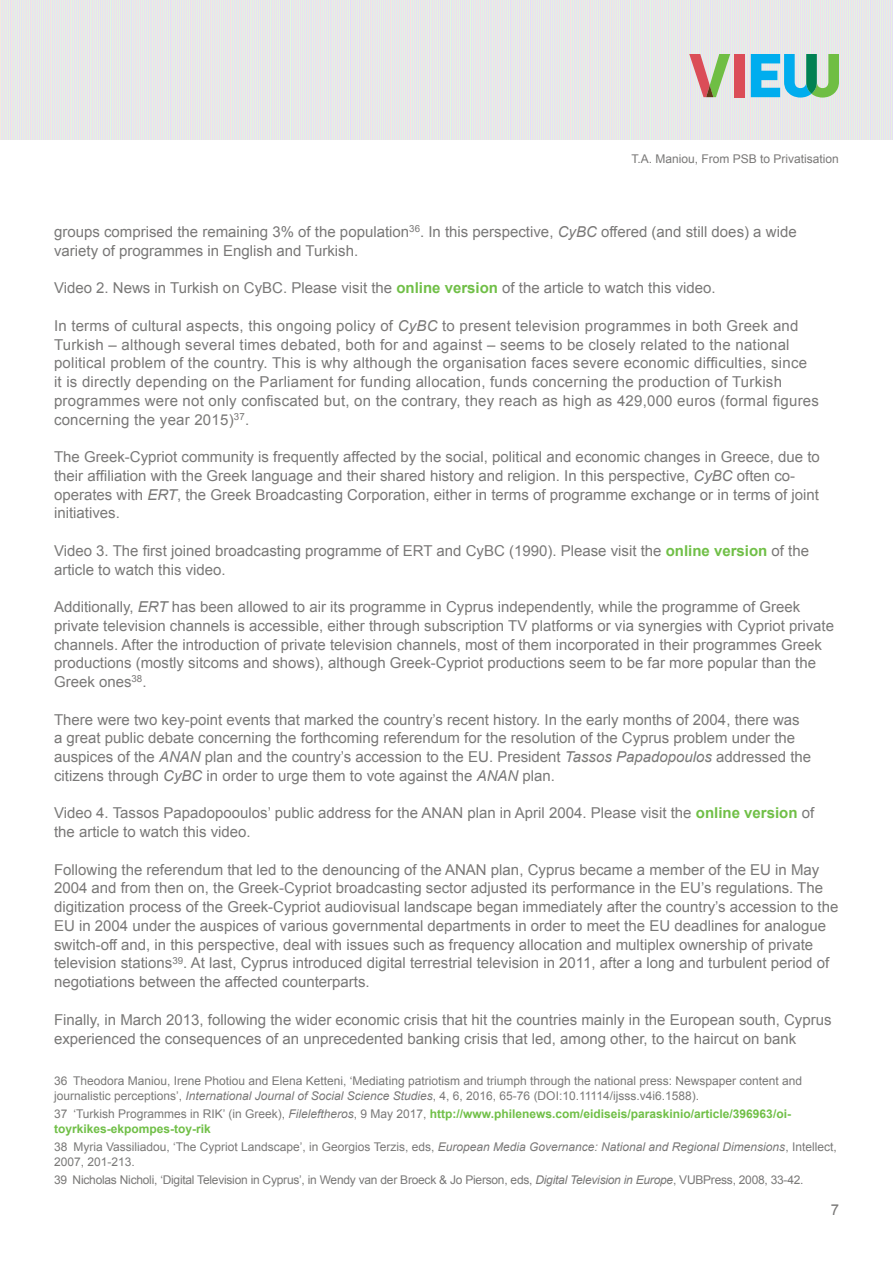
<style>
.page{position:relative;width:893px;height:1263px;background:#fff}
.page>*{position:absolute;margin:0;border:0;box-sizing:border-box;transform-origin:0 0}
.t1{font:15px/18.8px "Arial";color:#797877}
.t2{font:12px/14.2px "Arial";color:#797877}
.t3{font:700 12px/14.2px "Arial";color:#70bf47}
.t4{font:12px "Arial";letter-spacing:-.02em;color:#797877}
.s1{font-style:italic}
.s2{font-weight:700;color:#70bf47}
.s3{font-weight:400;color:#797877}
.s4{font-weight:400;font-style:italic;color:#797877}
</style>
<div class="page">
<img style="left:0;top:0;width:893px;height:140px">
<div style="left:734px;top:54px;width:10px;height:43px;background:#db4d58"></div>
<svg style="left:751px;top:54px;width:88px;height:44px;background:#64c0c4"></svg>
<svg style="left:689px;top:54px;width:41px;height:43px;background:#c5b69c"></svg>
<p class="t2" style="left:632px;top:152px;width:209px">T.A. Maniou, From PSB to Privatisation</p>
<p class="t1" style="left:54px;top:223px;width:744px">groups comprised the remaining 3% of the population<sup>36</sup>. In this perspective, <span class="s1">CyBC</span> offered (and still does) a wide variety of programmes in English and Turkish.</p>
<p class="t1" style="left:54px;top:279px;width:663px">Video 2. News in Turkish on CyBC. Please visit the <span class="s2">online version</span> of the article to watch this video.</p>
<p class="t1" style="left:54px;top:316px;width:766px">In terms of cultural aspects, this ongoing policy of <span class="s1">CyBC</span> to present television programmes in both Greek and Turkish – although several times debated, both for and against – seems to be closely related to the national political problem of the country. This is why although the organisation faces severe economic difficulties, since<br>it is directly depending on the Parliament for funding allocation, funds concerning the production of Turkish programmes were not only confiscated but, on the contrary, they reach as high as 429,000 euros (formal figures concerning the year 2015)<sup>37</sup>.</p>
<p class="t1" style="left:54px;top:448px;width:767px">The Greek-Cypriot community is frequently affected by the social, political and economic changes in Greece, due to their affiliation with the Greek language and their shared history and religion. In this perspective, <span class="s1">CyBC</span> often co&shy;operates with <span class="s1">ERT</span>, the Greek Broadcasting Corporation, either in terms of programme exchange or in terms of joint initiatives.</p>
<p class="t1" style="left:54px;top:541px;width:757px">Video 3. The first joined broadcasting programme of ERT and CyBC (1990). Please visit the <span class="s2">online version</span> of the article to watch this video.</p>
<p class="t1" style="left:54px;top:598px;width:782px">Additionally, <span class="s1">ERT</span> has been allowed to air its programme in Cyprus independently, while the programme of Greek private television channels is accessible, either through subscription TV platforms or via synergies with Cypriot private channels. After the introduction of private television channels, most of them incorporated in their programmes Greek productions (mostly sitcoms and shows), although Greek-Cypriot productions seem to be far more popular than the Greek ones<sup>38</sup>.</p>
<p class="t1" style="left:54px;top:710px;width:759px">There were two key-point events that marked the country’s recent history. In the early months of 2004, there was a great public debate concerning the forthcoming referendum for the resolution of the Cyprus problem under the auspices of the <span class="s1">ANAN</span> plan and the country’s accession to the EU. President <span class="s1">Tassos Papadopoulos</span> addressed the citizens through <span class="s1">CyBC</span> in order to urge them to vote against the <span class="s1">ANAN</span> plan.</p>
<p class="t1" style="left:54px;top:804px;width:762px">Video 4. Tassos Papadopooulos’ public address for the ANAN plan in April 2004. Please visit the <span class="s2">online version</span> of the article to watch this video.</p>
<p class="t1" style="left:54px;top:860px;width:786px">Following the referendum that led to the denouncing of the ANAN plan, Cyprus became a member of the EU in May 2004 and from then on, the Greek-Cypriot broadcasting sector adjusted its performance in the EU’s regulations. The digitization process of the Greek-Cypriot audiovisual landscape began immediately after the country’s accession to the EU in 2004 under the auspices of various governmental departments in order to meet the EU deadlines for analogue switch-off and, in this perspective, deal with issues such as frequency allocation and multiplex ownership of private television stations<sup>39</sup>. At last, Cyprus introduced digital terrestrial television in 2011, after a long and turbulent period of negotiations between the affected counterparts.</p>
<p class="t1" style="left:54px;top:1010px;width:779px">Finally, in March 2013, following the wider economic crisis that hit the countries mainly in the European south, Cyprus experienced the consequences of an unprecedented banking crisis that led, among other, to the haircut on bank</p>
<p class="t2" style="left:54px;top:1074px;width:750px">36 Theodora Maniou, Irene Photiou and Elena Ketteni, ‘Mediating patriotism and triumph through the national press: Newspaper content and journalistic perceptions’, <span class="s1">International Journal of Social Science Studies</span>, 4, 6, 2016, 65-76 (DOI:10.11114/ijsss.v4i6.1588).</p>
<p class="t3" style="left:54px;top:1107px;width:738px"><span class="s3">37 ‘Turkish Programmes in RIK’ (in Greek),</span> <span class="s4">Fileleftheros</span><span class="s3">, 9 May 2017,</span> http://www.philenews.com/eidiseis/paraskinio/article/396963/oi&shy;toyrkikes-ekpompes-toy-rik</p>
<p class="t2" style="left:54px;top:1140px;width:784px">38 Myria Vassiliadou, ‘The Cypriot Landscape’, in Georgios Terzis, eds, <span class="s1">European Media Governance: National and Regional Dimensions</span>, Intellect,<br>2007, 201-213.</p>
<p class="t4" style="left:54px;top:1172px;width:751px">39 Nicholas Nicholi, ‘Digital Television in Cyprus’, in Wendy van der Broeck &amp; Jo Pierson, eds, <span class="s1">Digital Television in Europe</span>, VUBPress, 2008, 33-42.</p>
<p class="t1" style="left:831px;top:1201px;width:10px">7</p>
</div>
